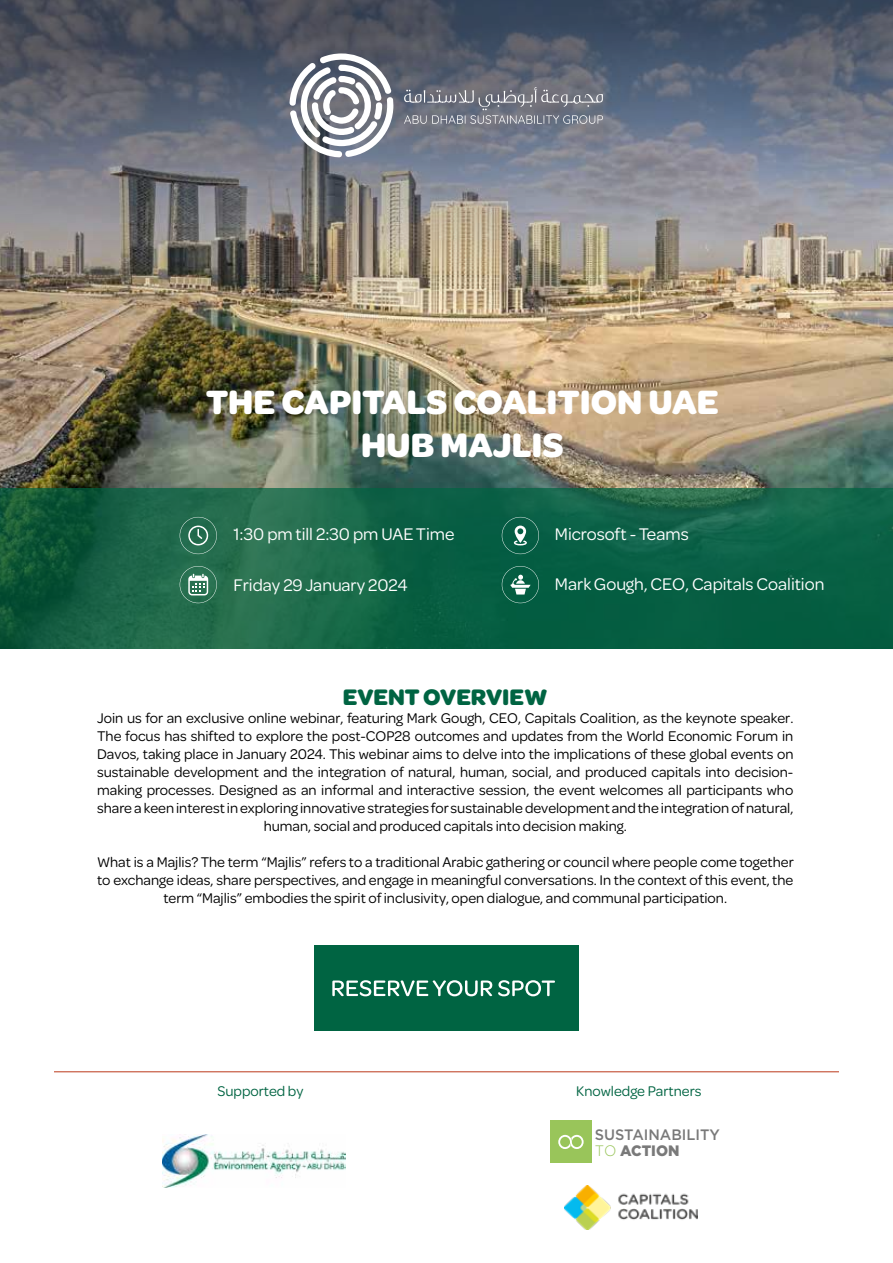
<style>
.page{position:relative;width:893px;height:1263px;background:#fff}
.page>*{position:absolute;margin:0;border:0;box-sizing:border-box;transform-origin:0 0}
.t1{font:700 36px/43.2px "Omnes";color:#fff;text-align:center}
.t2{font:700 24px "Omnes";color:#006442}
.t3{font:18px "Omnes";color:#fff}
.t4{font:500 15.15px/15.1px "Gotham";color:#797979;scale:.96 1}
.t5{font:15px/18px "Omnes";color:#000;text-align:center}
.t6{font:15px "Omnes";color:#006442}
.s1{font-weight:300;color:#99c55a}
.s2{font-weight:900}
</style>
<div class="page">
<img style="left:0;top:0;width:893px;height:488px">
<svg style="left:0;top:488px;width:893px;height:160px;background:#116245"></svg>
<svg style="left:289px;top:53px;width:104px;height:105px"></svg>
<svg style="left:404px;top:87px;width:199px;height:37px;background:#7e818c"></svg>
<hr style="left:54px;top:1071px;width:785px;height:1px;background:#bc391b">
<svg style="left:180px;top:517px;width:37px;height:37px"></svg>
<svg style="left:180px;top:566px;width:37px;height:37px"></svg>
<svg style="left:502px;top:517px;width:37px;height:37px"></svg>
<svg style="left:502px;top:566px;width:37px;height:37px"></svg>
<div style="left:314px;top:945px;width:265px;height:86px;background:#006442"></div>
<svg style="left:332px;top:980px;width:223px;height:16px"></svg>
<img style="left:162px;top:1135px;width:184px;height:52px">
<img style="left:565px;top:1185px;width:132px;height:45px">
<div style="left:551px;top:1120px;width:41px;height:43px;background:#99c55a"></div>
<svg style="left:558px;top:1135px;width:26px;height:14px"></svg>
<h1 class="t1" style="left:206px;top:378px;width:514px">THE CAPITALS COALITION UAE<br>HUB MAJLIS</h1>
<p class="t3" style="left:233px;top:522px;width:223px">1:30 pm till 2:30 pm UAE Time</p>
<p class="t3" style="left:233px;top:573px;width:176px">Friday 29 January 2024</p>
<p class="t3" style="left:555px;top:522px;width:135px">Microsoft - Teams</p>
<p class="t3" style="left:555px;top:571px;width:271px">Mark Gough, CEO, Capitals Coalition</p>
<h2 class="t2" style="left:343px;top:680px;width:206px">EVENT OVERVIEW</h2>
<p class="t5" style="left:97px;top:708px;width:698px">Join us for an exclusive online webinar, featuring Mark Gough, CEO, Capitals Coalition, as the keynote speaker.<br>The focus has shifted to explore the post-COP28 outcomes and updates from the World Economic Forum in Davos, taking place in January 2024. This webinar aims to delve into the implications of these global events on sustainable development and the integration of natural, human, social, and produced capitals into decision&shy;making processes. Designed as an informal and interactive session, the event welcomes all participants who share a keen interest in exploring innovative strategies for sustainable development and the integration of natural, human, social and produced capitals into decision making.</p>
<p class="t5" style="left:97px;top:852px;width:698px">What is a Majlis? The term “Majlis” refers to a traditional Arabic gathering or council where people come together to exchange ideas, share perspectives, and engage in meaningful conversations. In the context of this event, the term “Majlis” embodies the spirit of inclusivity, open dialogue, and communal participation.</p>
<p class="t6" style="left:217px;top:1081px;width:87px">Supported by</p>
<p class="t6" style="left:576px;top:1081px;width:127px">Knowledge Partners</p>
<p class="t4" style="left:595px;top:1127px;width:132px">SUSTAINABILITY<br><span class="s1">TO</span> <span class="s2">ACTION</span></p>
</div>
